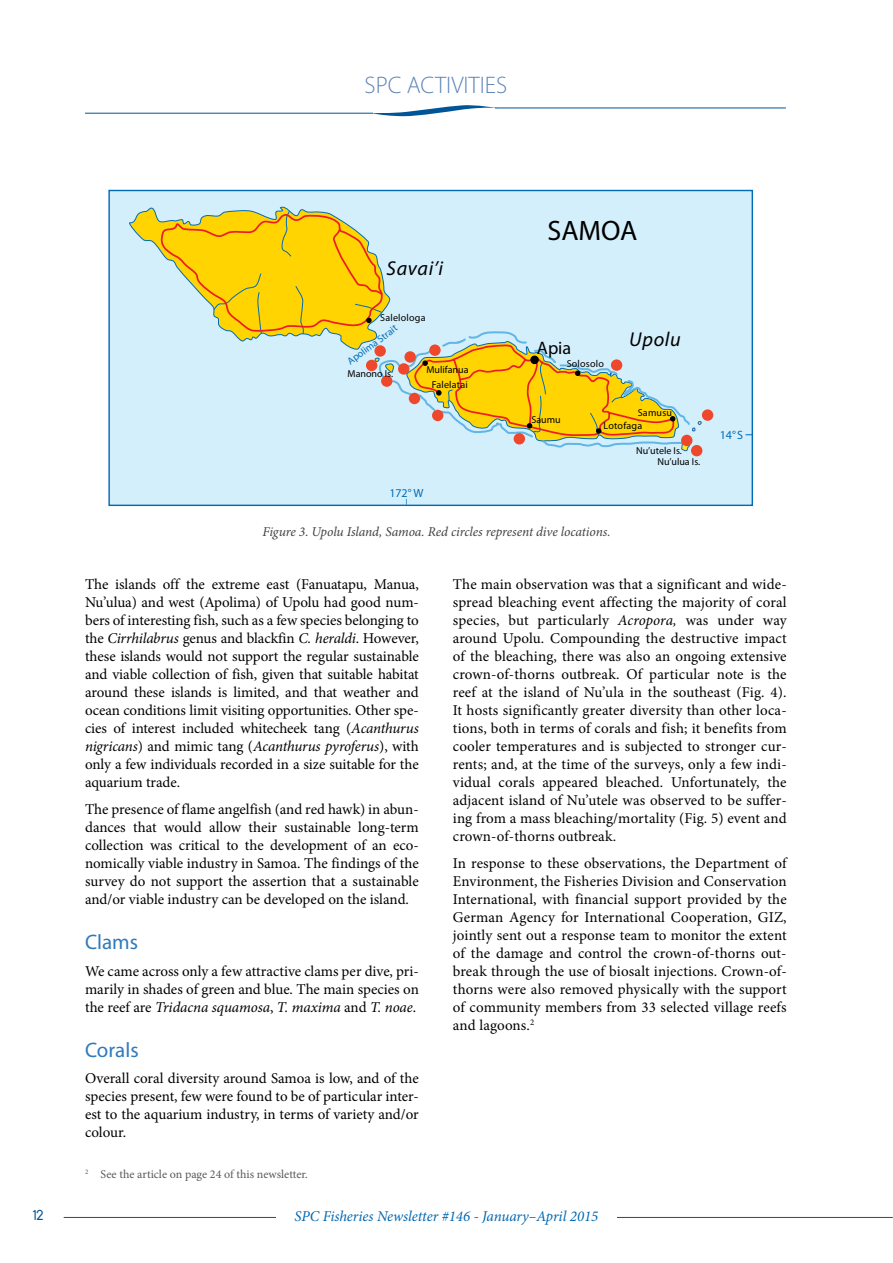
<style>
.page{position:relative;width:893px;height:1263px;background:#fff}
.page>*{position:absolute;margin:0;border:0;box-sizing:border-box;transform-origin:0 0}
.t1{font:28.2px "Myriad Pro";color:#000}
.t2{font:300 24px "Myriad Pro";color:#5e84b8}
.t3{font:21px "Myriad Pro";color:#2f7abc}
.t4{font:italic 20.1px "Myriad Pro";letter-spacing:.035em;color:#000}
.t5{font:18.15px "Myriad Pro";color:#000}
.t6{font:15px/18px "Minion Pro";color:#000;text-align:justify}
.t7{font:italic 15px "Minion Pro";letter-spacing:-.005em;color:#0067b1}
.t8{font:15px "Duepuntozero";color:#005596}
.t9{font:italic 13.5px "Minion Pro";letter-spacing:-.01em;color:#414042}
.t10{font:12.15px "Myriad Pro";color:#006bb6}
.t11{font:12px "Minion Pro";color:#58595b}
.t12{font:12px "Myriad Pro";color:#006bb6;scale:.52 1}
.t13{font:11.85px "Myriad Pro";color:#006bb6}
.t14{font:10.05px "Myriad Pro";letter-spacing:.02em;color:#000}
.t15{font:10.05px "Myriad Pro";color:#000}
.t16{font:10.05px "Myriad Pro";color:#006bb6}
.s1{font-style:italic}
</style>
<div class="page">
<hr style="left:85px;top:113px;width:288px;height:1px;background:#005596">
<hr style="left:495px;top:108px;width:291px;height:1px;background:#005596">
<svg style="left:372px;top:105px;width:126px;height:11px"></svg>
<hr style="left:64px;top:1217px;width:828px;height:1px;background:#005596">
<div style="left:276px;top:1210px;width:341px;height:22px;background:#fff"></div>
<div style="left:109px;top:190px;width:643px;height:315px;background:#d4effc"></div>
<div style="left:691px;top:445px;width:11px;height:11px;background:#ef472b;border-radius:50%"></div>
<div style="left:702px;top:409px;width:11px;height:12px;background:#ef472b;border-radius:50%"></div>
<svg style="left:129px;top:206px;width:573px;height:246px"></svg>
<h2 class="t2" style="left:365px;top:71px;width:144px">SPC ACTIVITIES</h2>
<p class="t8" style="left:33px;top:1207px;width:12px">12</p>
<h3 class="t4" style="left:386px;top:256px;width:58px">Savai’i</h3>
<p class="t14" style="left:380px;top:312px;width:47px">Salelologa</p>
<p class="t16" style="left:345px;top:358px;width:61px;rotate:-37deg">Apolima Strait</p>
<p class="t15" style="left:426px;top:363px;width:44px">Mulifanua</p>
<p class="t15" style="left:348px;top:367px;width:47px">Manono Is.</p>
<p class="t14" style="left:432px;top:378px;width:38px">Falelatai</p>
<p class="t13" style="left:389px;top:485px;width:36px">172° W</p>
<p class="t12" style="left:398px;top:505px;width:14px;rotate:-90deg">—</p>
<h1 class="t1" style="left:547px;top:213px;width:91px">SAMOA</h1>
<p class="t5" style="left:537px;top:337px;width:36px">Apia</p>
<p class="t14" style="left:567px;top:358px;width:39px">Solosolo</p>
<h3 class="t4" style="left:629px;top:327px;width:53px">Upolu</h3>
<p class="t14" style="left:531px;top:413px;width:31px">Saumu</p>
<p class="t14" style="left:638px;top:407px;width:36px">Samusu</p>
<p class="t14" style="left:604px;top:420px;width:40px">Lotofaga</p>
<p class="t15" style="left:636px;top:445px;width:47px">Nu’utele Is.</p>
<p class="t14" style="left:657px;top:456px;width:44px">Nu’ulua Is.</p>
<p class="t9" style="left:262px;top:522px;width:350px">Figure 3. Upolu Island, Samoa. Red circles represent dive locations.</p>
<p class="t10" style="left:720px;top:427px;width:25px">14° S</p>
<p class="t6" style="left:85px;top:575px;width:335px">The islands off the extreme east (Fanuatapu, Manua, Nu’ulua) and west (Apolima) of Upolu had good num&shy;bers of interesting fish, such as a few species belonging to the <span class="s1">Cirrhilabrus</span> genus and blackfin <span class="s1">C. heraldi</span>. However, these islands would not support the regular sustainable and viable collection of fish, given that suitable habitat around these islands is limited, and that weather and ocean conditions limit visiting opportunities. Other spe&shy;cies of interest included whitecheek tang (<span class="s1">Acanthurus nigricans</span>) and mimic tang (<span class="s1">Acanthurus pyroferus</span>), with only a few individuals recorded in a size suitable for the aquarium trade.</p>
<p class="t6" style="left:85px;top:800px;width:335px">The presence of flame angelfish (and red hawk) in abun&shy;dances that would allow their sustainable long-term collection was critical to the development of an eco&shy;nomically viable industry in Samoa. The findings of the survey do not support the assertion that a sustainable and/or viable industry can be developed on the island.</p>
<h3 class="t3" style="left:85px;top:929px;width:55px">Clams</h3>
<p class="t6" style="left:85px;top:962px;width:335px">We came across only a few attractive clams per dive, pri&shy;marily in shades of green and blue. The main species on the reef are <span class="s1">Tridacna squamosa</span>, <span class="s1">T. maxima</span> and <span class="s1">T. noae</span>.</p>
<h3 class="t3" style="left:85px;top:1037px;width:55px">Corals</h3>
<p class="t6" style="left:85px;top:1069px;width:335px">Overall coral diversity around Samoa is low, and of the species present, few were found to be of particular inter&shy;est to the aquarium industry, in terms of variety and/or colour.</p>
<p class="t11" style="left:85px;top:1166px;width:224px"><sup>2</sup> See the article on page 24 of this newsletter.</p>
<p class="t6" style="left:453px;top:575px;width:335px">The main observation was that a significant and wide&shy;spread bleaching event affecting the majority of coral species, but particularly <span class="s1">Acropora,</span> was under way around Upolu. Compounding the destructive impact of the bleaching, there was also an ongoing extensive crown-of-thorns outbreak. Of particular note is the reef at the island of Nu’ula in the southeast (Fig. 4).<br>It hosts significantly greater diversity than other loca&shy;tions, both in terms of corals and fish; it benefits from cooler temperatures and is subjected to stronger cur&shy;rents; and, at the time of the surveys, only a few indi&shy;vidual corals appeared bleached. Unfortunately, the adjacent island of Nu’utele was observed to be suffer&shy;ing from a mass bleaching/mortality (Fig. 5) event and crown-of-thorns outbreak.</p>
<p class="t6" style="left:453px;top:854px;width:335px">In response to these observations, the Department of Environment, the Fisheries Division and Conservation International, with financial support provided by the German Agency for International Cooperation, GIZ, jointly sent out a response team to monitor the extent of the damage and control the crown-of-thorns out&shy;break through the use of biosalt injections. Crown-of&shy;thorns were also removed physically with the support of community members from 33 selected village reefs and lagoons.<sup>2</sup></p>
<p class="t7" style="left:295px;top:1206px;width:305px">SPC Fisheries Newsletter #146 - January–April 2015</p>
</div>
